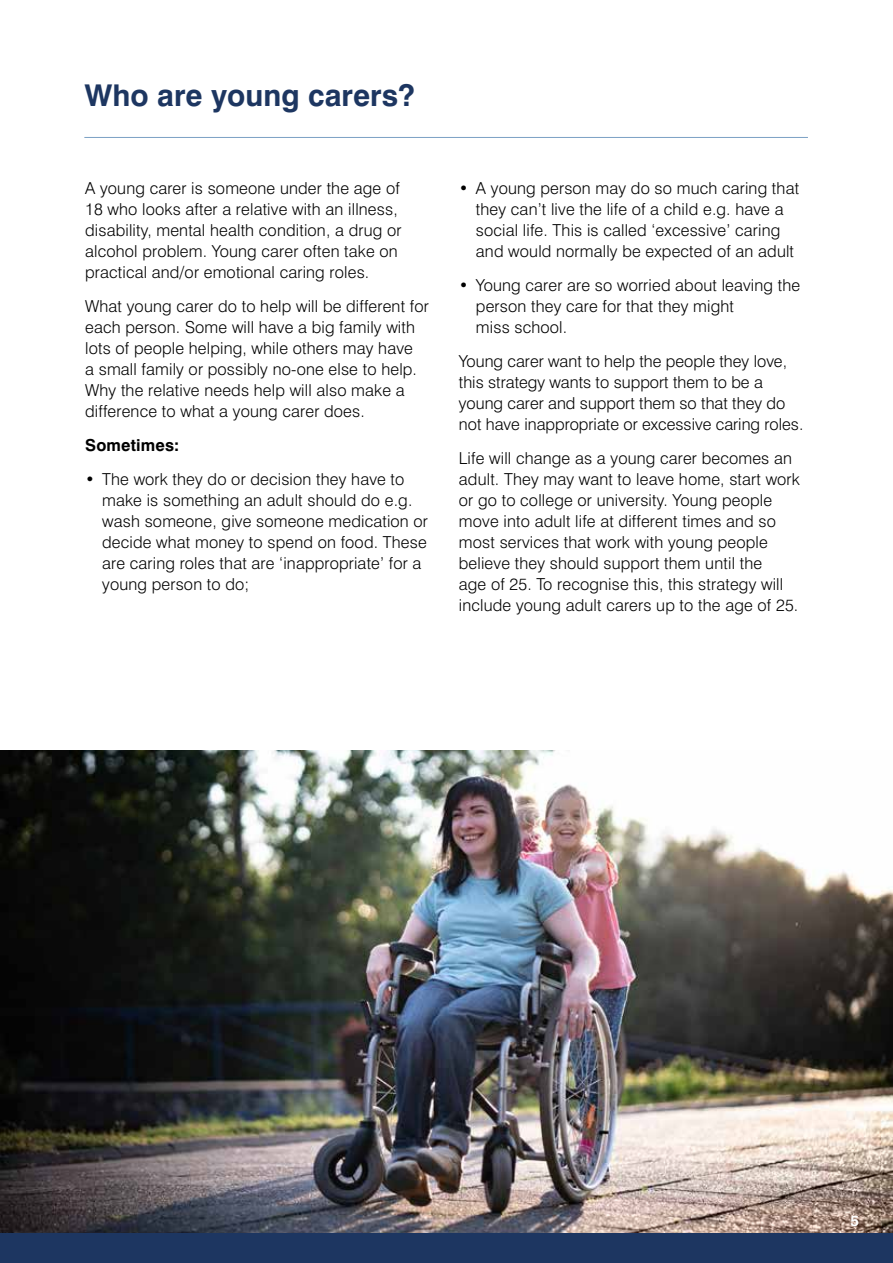
<style>
.page{position:relative;width:893px;height:1263px;background:#fff}
.page>*{position:absolute;margin:0;border:0;box-sizing:border-box;transform-origin:0 0}
.t1{font:700 30px "Swiss 721 BT";color:#1d3661}
.t2{font:300 16.5px/21px "Swiss 721 BT";letter-spacing:.01em;color:#000}
.t3{font:700 16.5px "Swiss 721 BT";letter-spacing:.01em;color:#000}
.t4{font:700 15px "Swiss 721 BT";color:#fff}
</style>
<div class="page">
<img style="left:0;top:750px;width:893px;height:483px">
<div style="left:0;top:1233px;width:893px;height:30px;background:#1d3661"></div>
<hr style="left:84px;top:137px;width:724px;height:1px;background:#7ba0c4">
<h1 class="t1" style="left:84px;top:77px;width:332px">Who are young carers?</h1>
<p class="t2" style="left:85px;top:178px;width:318px">A young carer is someone under the age of 18 who looks after a relative with an illness, disability, mental health condition, a drug or alcohol problem. Young carer often take on practical and/or emotional caring roles.</p>
<p class="t2" style="left:85px;top:296px;width:345px">What young carer do to help will be different for each person. Some will have a big family with lots of people helping, while others may have<br>a small family or possibly no-one else to help.<br>Why the relative needs help will also make a difference to what a young carer does.</p>
<p class="t3" style="left:85px;top:435px;width:96px">Sometimes:</p>
<p class="t2" style="left:102px;top:468px;width:327px;text-indent:-17px">• The work they do or decision they have to make is something an adult should do e.g. wash someone, give someone medication or decide what money to spend on food. These are caring roles that are ‘inappropriate’ for a young person to do;</p>
<p class="t2" style="left:476px;top:178px;width:325px;text-indent:-17px">• A young person may do so much caring that they can’t live the life of a child e.g. have a social life. This is called ‘excessive’ caring and would normally be expected of an adult</p>
<p class="t2" style="left:476px;top:275px;width:326px;text-indent:-17px">• Young carer are so worried about leaving the person they care for that they might<br>miss school.</p>
<p class="t2" style="left:459px;top:350px;width:346px">Young carer want to help the people they love, this strategy wants to support them to be a young carer and support them so that they do not have inappropriate or excessive caring roles.</p>
<p class="t2" style="left:459px;top:447px;width:342px">Life will change as a young carer becomes an adult. They may want to leave home, start work or go to college or university. Young people move into adult life at different times and so most services that work with young people believe they should support them until the<br>age of 25. To recognise this, this strategy will include young adult carers up to the age of 25.</p>
<p class="t4" style="left:850px;top:1211px;width:10px">5</p>
</div>
